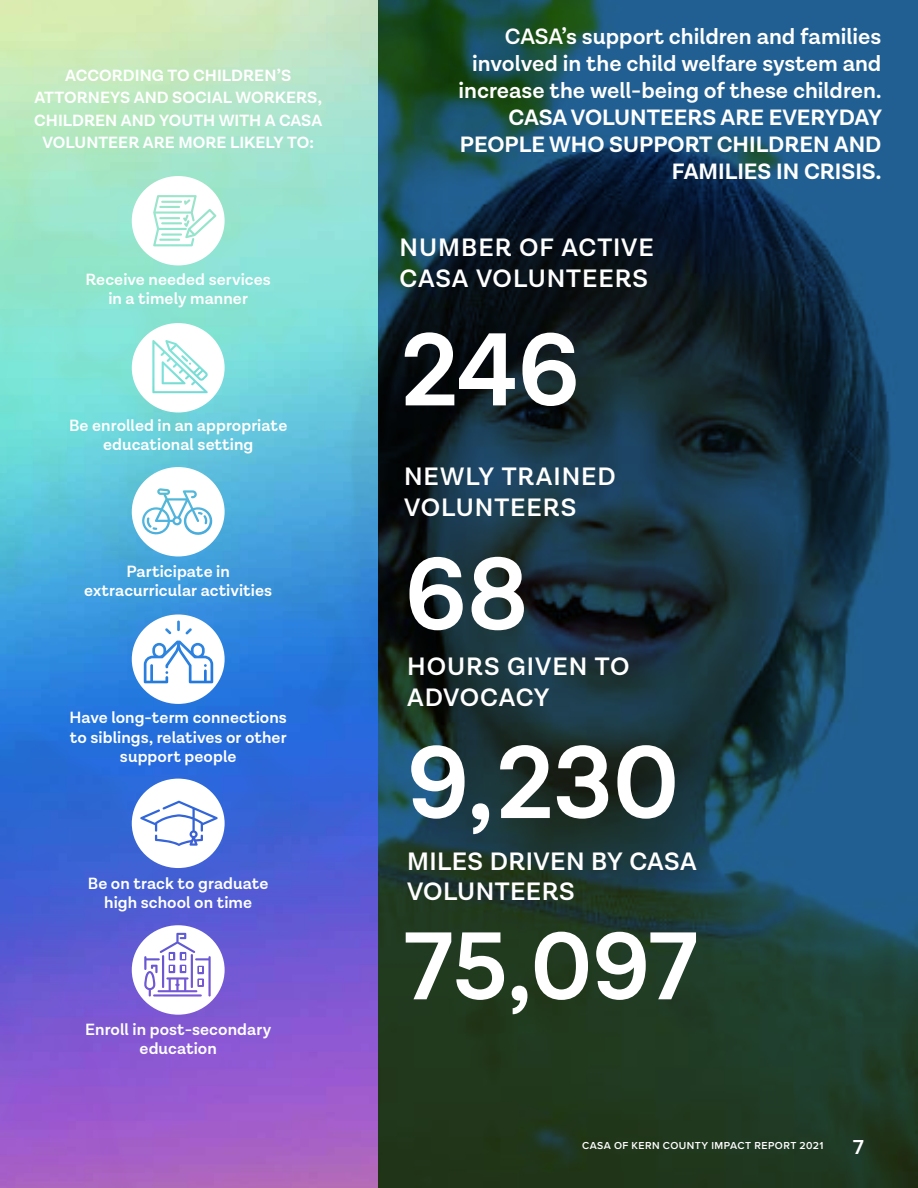
<style>
.page{position:relative;width:918px;height:1188px;background:#fff}
.page>*{position:absolute;margin:0;border:0;box-sizing:border-box;transform-origin:0 0}
.t1{font:600 105px "Lota Grotesque Alt 1";letter-spacing:-.005em;color:#fff}
.t2{font:600 97.5px "Lota Grotesque Alt 1";color:#fff}
.t3{font:600 25.5px/30.6px "Lota Grotesque Alt 1";letter-spacing:.035em;color:#fff}
.t4{font:600 25.5px/30.6px "Lota Grotesque Alt 1";letter-spacing:.015em;color:#fff}
.t5{font:600 22.5px/27px "Lota Grotesque Alt 1";color:#fff;text-align:right}
.t6{font:700 22.5px/27px "Lota Grotesque Alt 1";color:#fff;text-align:right}
.t7{font:600 21px "Proxima Nova";color:#fff}
.t8{font:600 16.5px/19px "Lota Grotesque Alt 1";letter-spacing:.005em;color:#fff;text-align:center}
.t9{font:700 16.5px/22.5px "Lota Grotesque Alt 1";letter-spacing:.005em;color:#fff;text-align:center}
.t10{font:600 10.5px "Proxima Nova";letter-spacing:.045em;color:#fff}
</style>
<div class="page">
<img style="left:378px;top:0;width:540px;height:1188px">
<img style="left:0;top:0;width:378px;height:1188px">
<svg style="left:132px;top:176px;width:93px;height:89px"></svg>
<svg style="left:132px;top:323px;width:93px;height:89px"></svg>
<svg style="left:132px;top:467px;width:93px;height:89px"></svg>
<svg style="left:132px;top:614px;width:93px;height:90px"></svg>
<div style="left:155px;top:646px;width:8px;height:10px;background:#fff;border-radius:4px"></div>
<div style="left:194px;top:646px;width:8px;height:10px;background:#fff;border-radius:4px"></div>
<svg style="left:132px;top:779px;width:93px;height:89px"></svg>
<svg style="left:132px;top:925px;width:93px;height:90px"></svg>
<p class="t9" style="left:34px;top:65px;width:290px">ACCORDING TO CHILDREN’S<br>ATTORNEYS AND SOCIAL WORKERS,<br>CHILDREN AND YOUTH WITH A CASA<br>VOLUNTEER ARE MORE LIKELY TO:</p>
<p class="t8" style="left:85px;top:270px;width:187px">Receive needed services in a timely manner</p>
<p class="t8" style="left:69px;top:416px;width:220px">Be enrolled in an appropriate educational setting</p>
<p class="t8" style="left:84px;top:563px;width:190px">Participate in extracurricular activities</p>
<p class="t8" style="left:69px;top:709px;width:219px">Have long-term connections to siblings, relatives or other support people</p>
<p class="t8" style="left:88px;top:874px;width:182px">Be on track to graduate high school on time</p>
<p class="t8" style="left:85px;top:1021px;width:188px">Enroll in post-secondary education</p>
<h3 class="t5" style="left:459px;top:24px;width:424px">CASA’s support children and families involved in the child welfare system and increase the well-being of these children.</h3>
<h3 class="t6" style="left:460px;top:105px;width:424px">CASA VOLUNTEERS ARE EVERYDAY<br>PEOPLE WHO SUPPORT CHILDREN AND<br>FAMILIES IN CRISIS.</h3>
<h3 class="t3" style="left:400px;top:233px;width:256px">NUMBER OF ACTIVE<br>CASA VOLUNTEERS</h3>
<h1 class="t1" style="left:400px;top:310px;width:181px">246</h1>
<h3 class="t3" style="left:404px;top:462px;width:213px">NEWLY TRAINED<br>VOLUNTEERS</h3>
<h1 class="t1" style="left:405px;top:534px;width:125px">68</h1>
<h3 class="t3" style="left:407px;top:652px;width:224px">HOURS GIVEN TO<br>ADVOCACY</h3>
<h1 class="t1" style="left:407px;top:723px;width:274px">9,230</h1>
<h3 class="t4" style="left:407px;top:846px;width:291px">MILES DRIVEN BY CASA<br>VOLUNTEERS</h3>
<h2 class="t2" style="left:404px;top:911px;width:295px">75,097</h2>
<p class="t10" style="left:582px;top:1138px;width:243px">CASA OF KERN COUNTY IMPACT REPORT 2021</p>
<p class="t7" style="left:853px;top:1131px;width:13px">7</p>
</div>
